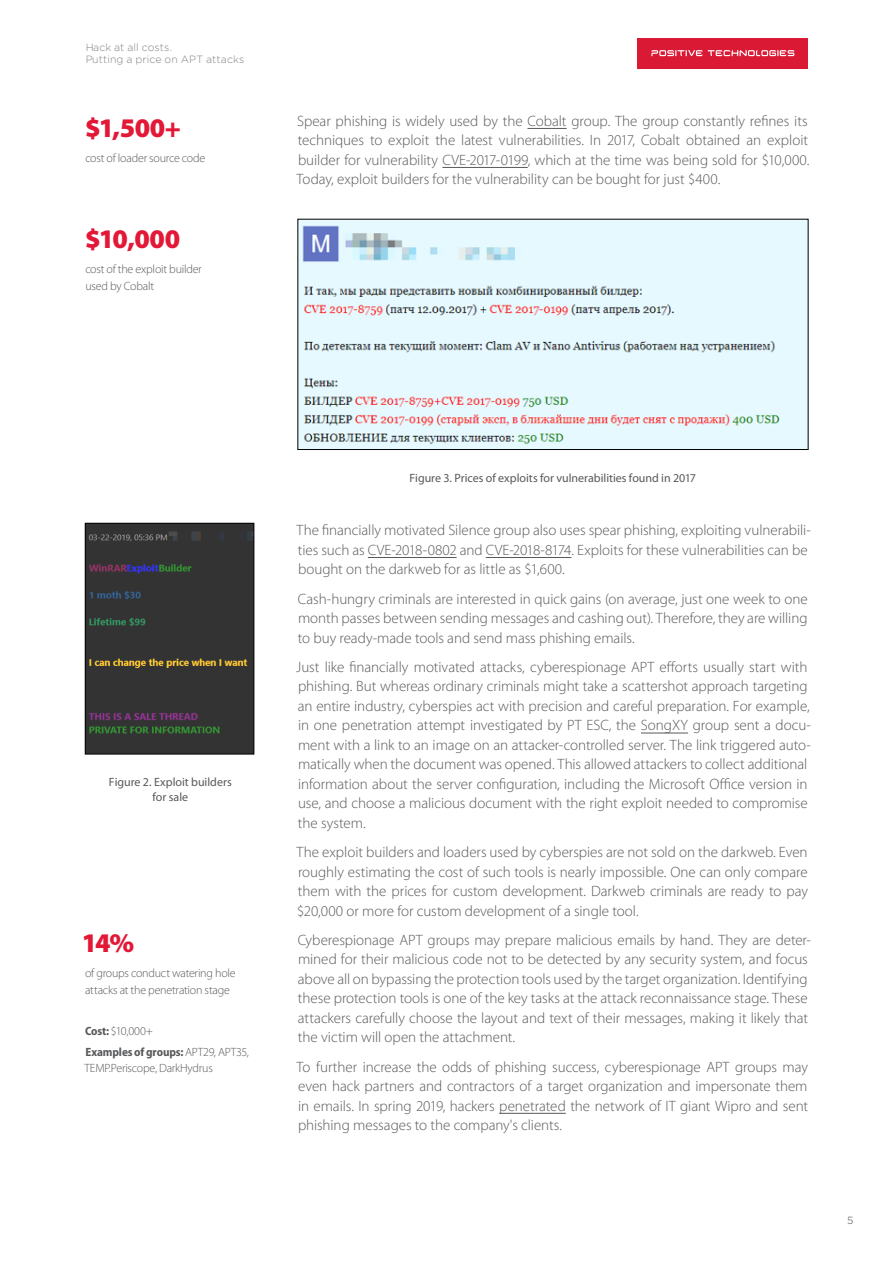
<style>
.page{position:relative;width:893px;height:1263px;background:#fff}
.page>*{position:absolute;margin:0;border:0;box-sizing:border-box;transform-origin:0 0}
.t1{font:900 27px "Myriad Pro";letter-spacing:-.015em;color:#e31837}
.t2{font:300 15px/19.5px "Myriad Pro";letter-spacing:-.005em;color:#58595b;text-align:justify}
.t3{font:300 12px/16.5px "Myriad Pro";letter-spacing:-.015em;color:#58595b}
.t4{font:12px/14.4px "Myriad Pro";color:#58595b;text-align:center}
.t5{font:700 semi-condensed 12px/20.7px "Myriad Pro";letter-spacing:-.01em;color:#58595b}
.t6{font:300 10.5px/12.6px "Gotham Pro";letter-spacing:.01em;color:#808285}
.t7{font:10.5px "Gotham Pro";color:#808285}
.s1{font-weight:300;font-stretch:normal}
</style>
<div class="page">
<hr style="left:527px;top:128px;width:40px;height:1px;background:#58595b">
<hr style="left:442px;top:167px;width:86px;height:1px;background:#58595b">
<div style="left:85px;top:523px;width:169px;height:231px;background:#333"></div>
<img style="left:88px;top:531px;width:164px;height:203px">
<div style="left:85px;top:523px;width:169px;height:231px;border:1px solid #000"></div>
<img style="left:300px;top:221px;width:506px;height:227px">
<div style="left:298px;top:219px;width:510px;height:231px;border:1px solid #000"></div>
<hr style="left:368px;top:557px;width:89px;height:1px;background:#58595b">
<hr style="left:486px;top:557px;width:85px;height:1px;background:#58595b">
<hr style="left:641px;top:733px;width:47px;height:1px;background:#58595b">
<hr style="left:499px;top:1113px;width:67px;height:1px;background:#58595b">
<div style="left:638px;top:38px;width:170px;height:30px;background:#da1a35"></div>
<svg style="left:651px;top:50px;width:143px;height:6px"></svg>
<p class="t6" style="left:85px;top:41px;width:161px">Hack at all costs.<br>Putting a price on APT attacks</p>
<h1 class="t1" style="left:85px;top:112px;width:97px">$1,500+</h1>
<p class="t3" style="left:85px;top:150px;width:121px">cost of loader source code</p>
<h1 class="t1" style="left:85px;top:224px;width:97px">$10,000</h1>
<p class="t3" style="left:85px;top:261px;width:118px">cost of the exploit builder used by Cobalt</p>
<p class="t2" style="left:296px;top:111px;width:514px">Spear phishing is widely used by the Cobalt group. The group constantly refines its techniques to exploit the latest vulnerabilities. In 2017, Cobalt obtained an exploit builder for vulnerability CVE-2017-0199, which at the time was being sold for $10,000.<br>Today, exploit builders for the vulnerability can be bought for just $400.</p>
<p class="t4" style="left:109px;top:775px;width:124px">Figure 2. Exploit builders for sale</p>
<h1 class="t1" style="left:82px;top:927px;width:54px">14%</h1>
<p class="t3" style="left:85px;top:965px;width:152px">of groups conduct watering hole attacks at the penetration stage</p>
<p class="t5" style="left:85px;top:1021px;width:165px">Cost: <span class="s1">$10,000+<br></span>Examples of groups: <span class="s1">APT29, APT35,</span></p>
<p class="t3" style="left:84px;top:1060px;width:130px">TEMP.Periscope, DarkHydrus</p>
<p class="t4" style="left:409px;top:471px;width:288px">Figure 3. Prices of exploits for vulnerabilities found in 2017</p>
<p class="t2" style="left:297px;top:521px;width:516px;text-align:left">The financially motivated Silence group also uses spear phishing, exploiting vulnerabili&shy;ties such as CVE-2018-0802 and CVE-2018-8174. Exploits for these vulnerabilities can be bought on the darkweb for as little as $1,600.</p>
<p class="t2" style="left:298px;top:589px;width:511px">Cash-hungry criminals are interested in quick gains (on average, just one week to one month passes between sending messages and cashing out). Therefore, they are willing to buy ready-made tools and send mass phishing emails.</p>
<p class="t2" style="left:296px;top:657px;width:516px;text-align:left">Just like financially motivated attacks, cyberespionage APT efforts usually start with phishing. But whereas ordinary criminals might take a scattershot approach targeting an entire industry, cyberspies act with precision and careful preparation. For example, in one penetration attempt investigated by PT ESC, the SongXY group sent a docu&shy;ment with a link to an image on an attacker-controlled server. The link triggered auto&shy;matically when the document was opened. This allowed attackers to collect additional information about the server configuration, including the Microsoft Office version in use, and choose a malicious document with the right exploit needed to compromise the system.</p>
<p class="t2" style="left:297px;top:843px;width:513px">The exploit builders and loaders used by cyberspies are not sold on the darkweb. Even roughly estimating the cost of such tools is nearly impossible. One can only compare them with the prices for custom development. Darkweb criminals are ready to pay $20,000 or more for custom development of a single tool.</p>
<p class="t2" style="left:298px;top:930px;width:515px;text-align:left">Cyberespionage APT groups may prepare malicious emails by hand. They are deter&shy;mined for their malicious code not to be detected by any security system, and focus above all on bypassing the protection tools used by the target organization. Identifying these protection tools is one of the key tasks at the attack reconnaissance stage. These attackers carefully choose the layout and text of their messages, making it likely that the victim will open the attachment.</p>
<p class="t2" style="left:297px;top:1057px;width:513px">To further increase the odds of phishing success, cyberespionage APT groups may even hack partners and contractors of a target organization and impersonate them in emails. In spring 2019, hackers penetrated the network of IT giant Wipro and sent phishing messages to the company's clients.</p>
<p class="t7" style="left:847px;top:1215px;width:8px">5</p>
</div>
